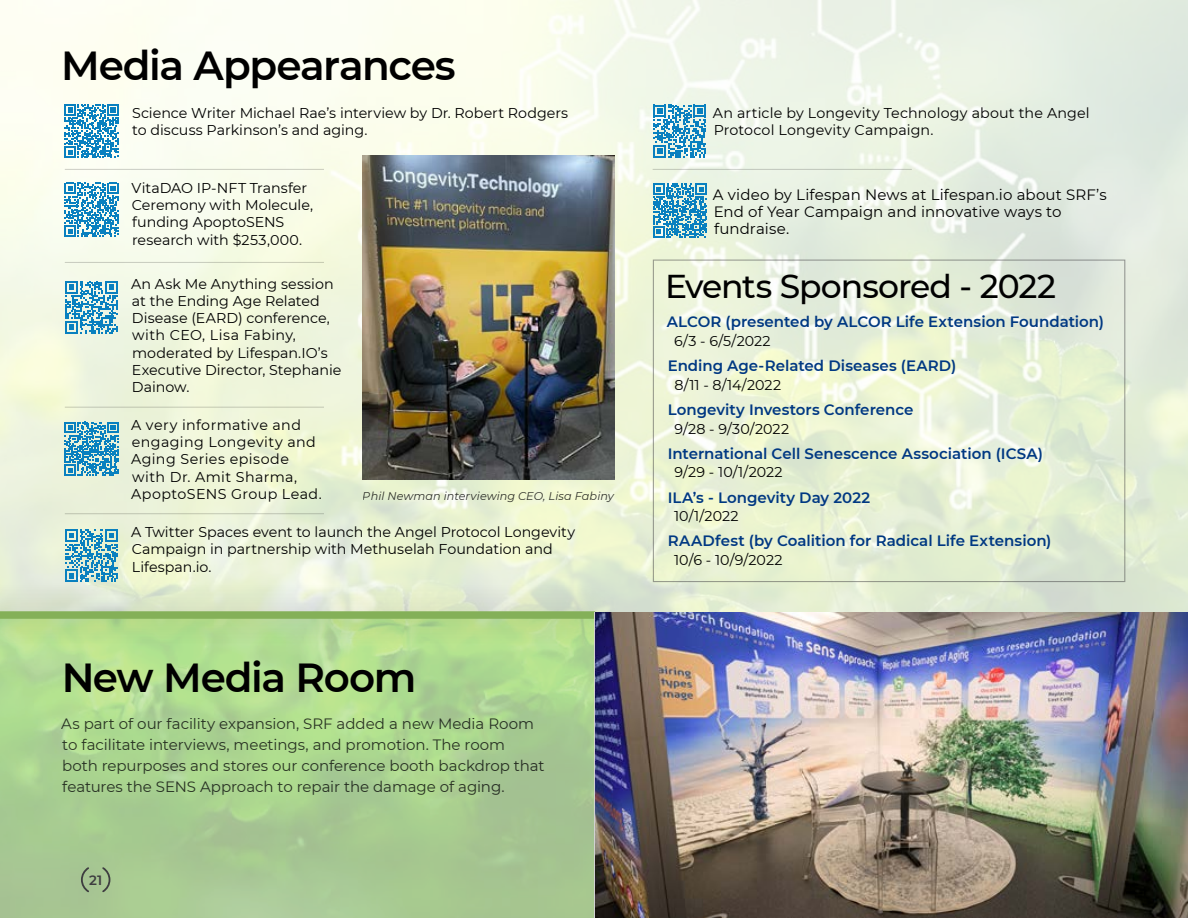
<style>
.page{position:relative;width:1188px;height:918px;background:#fff}
.page>*{position:absolute;margin:0;border:0;box-sizing:border-box;transform-origin:0 0}
.t1{font:600 40.5px "Montserrat";letter-spacing:-.03em;color:#000}
.t2{font:500 33px "Montserrat";letter-spacing:-.035em;color:#000}
.t3{font:600 15px "Montserrat";color:#003882}
.t4{font:15px/21px "Montserrat";letter-spacing:-.005em;color:#3e3d40}
.t5{font:15px/17.2px "Montserrat";letter-spacing:.005em;color:#000}
.t6{font:14.25px/17.2px "Montserrat";color:#000}
.t7{font:14.25px/17.2px "Montserrat";letter-spacing:.03em;color:#000}
.t8{font:600 13.5px "Montserrat";color:#3e3d40}
.t9{font:italic 11.25px "Montserrat";color:#000}
.s1{color:#003881}
</style>
<div class="page">
<img style="left:0;top:0;width:1188px;height:612px">
<svg style="left:0;top:648px;width:595px;height:270px;background:#aad091"></svg>
<div style="left:0;top:581px;width:623px;height:67px;background:#000;opacity:.28"></div>
<div style="left:0;top:611px;width:595px;height:8px;background:#84b058"></div>
<img style="left:595px;top:612px;width:593px;height:306px">
<svg style="left:80px;top:866px;width:31px;height:28px"></svg>
<img style="left:362px;top:156px;width:253px;height:324px">
<svg style="left:64px;top:104px;width:55px;height:36px"></svg>
<svg style="left:64px;top:199px;width:55px;height:34px"></svg>
<svg style="left:65px;top:292px;width:53px;height:42px;background:#6eb3cf"></svg>
<svg style="left:64px;top:437px;width:55px;height:39px;background:#59a8c8"></svg>
<svg style="left:65px;top:543px;width:53px;height:39px;background:#6db2c8"></svg>
<svg style="left:654px;top:105px;width:52px;height:35px;background:#69b1d1"></svg>
<svg style="left:653px;top:199px;width:54px;height:39px;background:#57a8c9"></svg>
<div style="left:45px;top:140px;width:299px;height:59px;background:#000;opacity:.05"></div>
<hr style="left:65px;top:169px;width:259px;height:1px;background:#000">
<div style="left:45px;top:233px;width:299px;height:59px;background:#f5fae7"></div>
<hr style="left:65px;top:262px;width:259px;height:1px;background:#000">
<div style="left:45px;top:378px;width:299px;height:59px;background:#eff5db"></div>
<hr style="left:65px;top:407px;width:259px;height:1px;background:#000">
<div style="left:45px;top:485px;width:299px;height:58px;background:#000;opacity:.05"></div>
<hr style="left:65px;top:513px;width:259px;height:1px;background:#000">
<div style="left:633px;top:140px;width:298px;height:59px;background:#000;opacity:.05"></div>
<hr style="left:653px;top:169px;width:259px;height:1px;background:#000">
<img style="left:1173px;top:903px;width:15px;height:15px">
<img style="left:0;top:0;width:15px;height:15px">
<h1 class="t1" style="left:61px;top:36px;width:396px">Media Appearances</h1>
<p class="t6" style="left:132px;top:104px;width:438px">Science Writer Michael Rae’s interview by Dr. Robert Rodgers to discuss Parkinson’s and aging.</p>
<p class="t6" style="left:132px;top:179px;width:183px">VitaDAO IP-NFT Transfer<br>Ceremony with Molecule, funding ApoptoSENS research with $253,000.</p>
<p class="t6" style="left:131px;top:275px;width:212px">An Ask Me Anything session at the Ending Age Related<br>Disease (EARD) conference, with CEO, Lisa Fabiny, moderated by Lifespan.IO’s<br>Executive Director, Stephanie<br>Dainow.</p>
<p class="t7" style="left:131px;top:416px;width:192px">A very informative and engaging Longevity and<br>Aging Series episode with Dr. Amit Sharma,<br>ApoptoSENS Group Lead.</p>
<p class="t6" style="left:131px;top:523px;width:446px">A Twitter Spaces event to launch the Angel Protocol Longevity<br>Campaign in partnership with Methuselah Foundation and<br>Lifespan.io.</p>
<p class="t9" style="left:363px;top:489px;width:253px">Phil Newman interviewing CEO, Lisa Fabiny</p>
<h1 class="t1" style="left:61px;top:648px;width:357px">New Media Room</h1>
<p class="t4" style="left:61px;top:713px;width:485px">As part of our facility expansion, SRF added a new Media Room to facilitate interviews, meetings, and promotion. The room<br>both repurposes and stores our conference booth backdrop that features the SENS Approach to repair the damage of aging.</p>
<p class="t8" style="left:89px;top:870px;width:15px">21</p>
<p class="t6" style="left:713px;top:104px;width:378px">An article by Longevity Technology about the Angel<br>Protocol Longevity Campaign.</p>
<p class="t5" style="left:713px;top:185px;width:395px">A video by Lifespan News at Lifespan.io about SRF’s<br>End of Year Campaign and innovative ways to fundraise.</p>
<h2 class="t2" style="left:665px;top:263px;width:392px">Events Sponsored - 2022</h2>
<p class="t3" style="left:667px;top:311px;width:439px"><span class="s1">ALCOR (pre</span>sented by ALCOR Life Extension Foundation)</p>
<p class="t6" style="left:674px;top:332px;width:98px">6/3 - 6/5/2022</p>
<p class="t3" style="left:668px;top:355px;width:290px">Ending Age-Related Diseases (EARD)</p>
<p class="t6" style="left:675px;top:376px;width:108px">8/11 - 8/14/2022</p>
<p class="t3" style="left:668px;top:399px;width:247px">Longevity Investors Conference</p>
<p class="t6" style="left:674px;top:419px;width:116px">9/28 - 9/30/2022</p>
<p class="t3" style="left:668px;top:443px;width:377px">International Cell Senescence Association (ICSA)</p>
<p class="t6" style="left:674px;top:463px;width:110px">9/29 - 10/1/2022</p>
<p class="t3" style="left:668px;top:487px;width:204px">ILA’s - Longevity Day 2022</p>
<p class="t6" style="left:674px;top:507px;width:66px">10/1/2022</p>
<p class="t3" style="left:668px;top:530px;width:385px">RAADfest (by Coalition for Radical Life Extension)</p>
<p class="t6" style="left:674px;top:551px;width:110px">10/6 - 10/9/2022</p>
</div>
